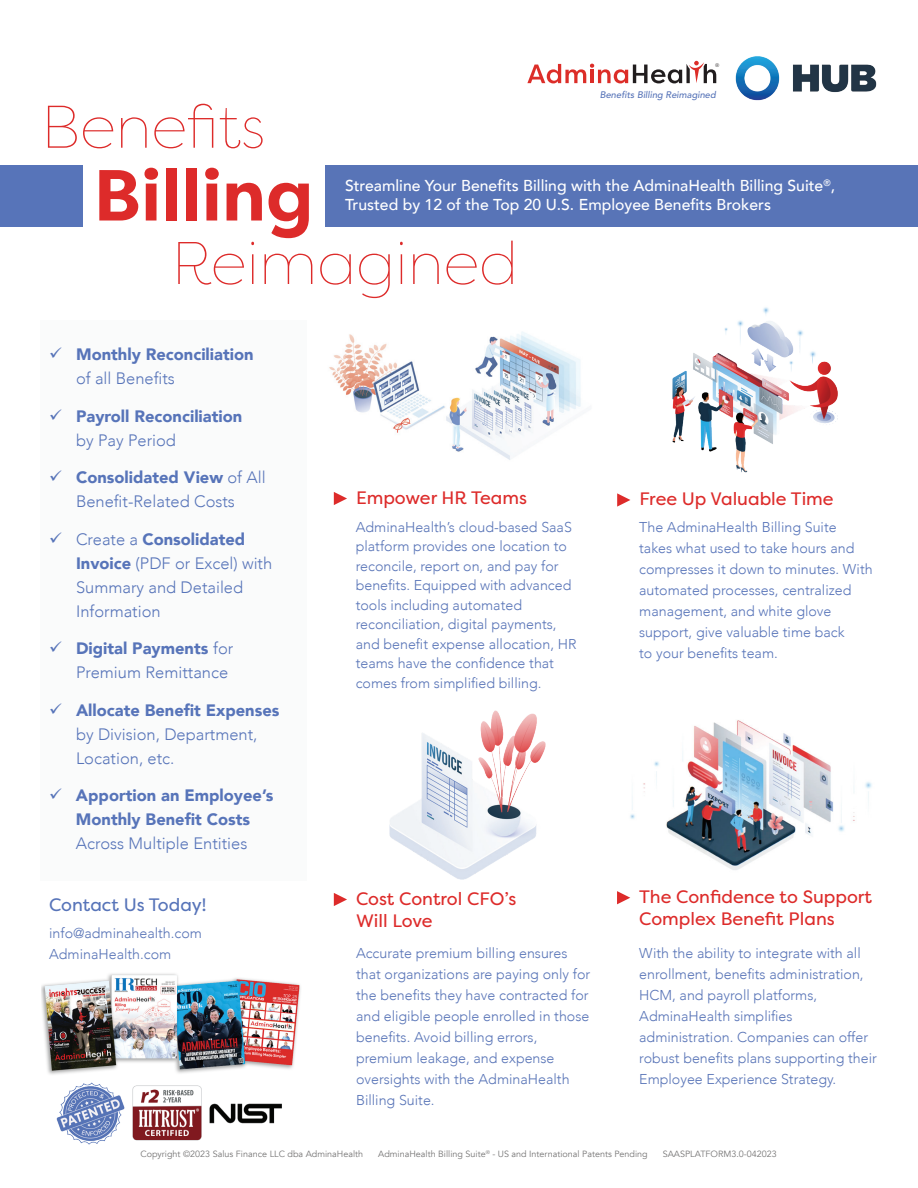
<style>
.page{position:relative;width:918px;height:1188px;background:#fff}
.page>*{position:absolute;margin:0;border:0;box-sizing:border-box;transform-origin:0 0}
.t1{font:700 72px "Filson Pro";color:#dd2b2a}
.t2{font:100 60px "Filson Pro";color:#dd2b2a}
.t3{font:18px/21.6px "Filson Pro";color:#dd2b2a}
.t4{font:18px "Filson Pro";color:#5774b9}
.t5{font:300 16.5px/24px "Avenir";color:#5774b9}
.t6{font:900 16.5px/24px "Avenir";color:#5774b9}
.t7{font:500 15.75px "Avenir";color:#fff}
.t8{font:300 14.25px/21px "Avenir";color:#5874b7}
.t9{font:300 14.25px/21px "Avenir";color:#5774b9}
.t10{font:italic 500 9.45px "Avenir";color:#5774b8}
.t11{font:9px "Avenir";color:#767575}
.t12{font:5.25px "Filson Pro";color:#211d1e}
.s1{font-weight:900}
</style>
<div class="page">
<div style="left:326px;top:165px;width:592px;height:62px;background:#5874b7"></div>
<svg style="left:527px;top:61px;width:189px;height:22px"></svg>
<svg style="left:334px;top:492px;width:13px;height:13px"></svg>
<img style="left:329px;top:332px;width:255px;height:128px">
<img style="left:630px;top:720px;width:242px;height:150px">
<svg style="left:617px;top:493px;width:13px;height:14px"></svg>
<svg style="left:334px;top:893px;width:13px;height:13px"></svg>
<img style="left:389px;top:710px;width:157px;height:170px">
<div style="left:40px;top:320px;width:266px;height:560px;background:#fafbfb"></div>
<img style="left:41px;top:973px;width:260px;height:102px">
<img style="left:672px;top:307px;width:166px;height:166px">
<svg style="left:617px;top:891px;width:13px;height:13px"></svg>
<div style="left:0;top:165px;width:82px;height:62px;background:#5774b9"></div>
<img style="left:57px;top:1082px;width:68px;height:63px">
<img style="left:132px;top:1085px;width:150px;height:56px">
<img style="left:735px;top:56px;width:142px;height:45px">
<h2 class="t2" style="left:41px;top:89px;width:225px">Benefits</h2>
<h1 class="t1" style="left:93px;top:150px;width:222px">Billing</h1>
<p class="t12" style="left:715px;top:62px;width:6px">®</p>
<p class="t10" style="left:600px;top:89px;width:118px">Benefits Billing Reimagined</p>
<p class="t7" style="left:345px;top:172px;width:492px">Streamline Your Benefits Billing with the AdminaHealth Billing Suite<sup>®</sup>,</p>
<p class="t7" style="left:345px;top:191px;width:428px">Trusted by 12 of the Top 20 U.S. Employee Benefits Brokers</p>
<h2 class="t2" style="left:172px;top:225px;width:348px">Reimagined</h2>
<p class="t6" style="left:76px;top:342px;width:179px">Monthly Reconciliation</p>
<p class="t5" style="left:76px;top:367px;width:100px">of all Benefits</p>
<p class="t6" style="left:76px;top:404px;width:168px">Payroll Reconciliation</p>
<p class="t5" style="left:76px;top:428px;width:101px">by Pay Period</p>
<p class="t5" style="left:76px;top:466px;width:191px"><span class="s1">Consolidated View</span> of All<br>Benefit-Related Costs</p>
<p class="t5" style="left:76px;top:527px;width:198px">Create a <span class="s1">Consolidated<br>Invoice</span> (PDF or Excel) with<br>Summary and Detailed<br>Information</p>
<p class="t5" style="left:76px;top:637px;width:159px"><span class="s1">Digital Payments</span> for<br>Premium Remittance</p>
<p class="t6" style="left:76px;top:698px;width:205px">Allocate Benefit Expenses</p>
<p class="t5" style="left:76px;top:722px;width:183px">by Division, Department,<br>Location, etc.</p>
<p class="t6" style="left:76px;top:783px;width:199px">Apportion an Employee’s<br>Monthly Benefit Costs</p>
<p class="t5" style="left:76px;top:832px;width:173px">Across Multiple Entities</p>
<p class="t4" style="left:49px;top:893px;width:159px">Contact Us Today!</p>
<p class="t8" style="left:49px;top:923px;width:154px">info@adminahealth.com<br>AdminaHealth.com</p>
<p class="t3" style="left:356px;top:487px;width:173px">Empower HR Teams</p>
<p class="t8" style="left:356px;top:517px;width:222px;line-height:19.5px">AdminaHealth’s cloud-based SaaS platform provides one location to reconcile, report on, and pay for benefits. Equipped with advanced tools including automated reconciliation, digital payments, and benefit expense allocation, HR teams have the confidence that comes from simplified billing.</p>
<p class="t3" style="left:356px;top:888px;width:162px">Cost Control CFO’s<br>Will Love</p>
<p class="t8" style="left:356px;top:943px;width:236px">Accurate premium billing ensures that organizations are paying only for the benefits they have contracted for and eligible people enrolled in those benefits. Avoid billing errors, premium leakage, and expense oversights with the AdminaHealth<br>Billing Suite.</p>
<p class="t3" style="left:639px;top:488px;width:196px">Free Up Valuable Time</p>
<p class="t9" style="left:639px;top:516px;width:235px">The AdminaHealth Billing Suite takes what used to take hours and compresses it down to minutes. With automated processes, centralized management, and white glove support, give valuable time back<br>to your benefits team.</p>
<p class="t3" style="left:639px;top:886px;width:234px">The Confidence to Support<br>Complex Benefit Plans</p>
<p class="t8" style="left:639px;top:943px;width:239px">With the ability to integrate with all enrollment, benefits administration, HCM, and payroll platforms, AdminaHealth simplifies administration. Companies can offer robust benefits plans supporting their Employee Experience Strategy.</p>
<p class="t11" style="left:140px;top:1149px;width:224px">Copyright ©2023 Salus Finance LLC dba AdminaHealth</p>
<p class="t11" style="left:378px;top:1149px;width:271px">AdminaHealth Billing Suite<sup>®</sup> - US and International Patents Pending</p>
<p class="t11" style="left:663px;top:1149px;width:116px">SAASPLATFORM3.0-042023</p>
</div>
